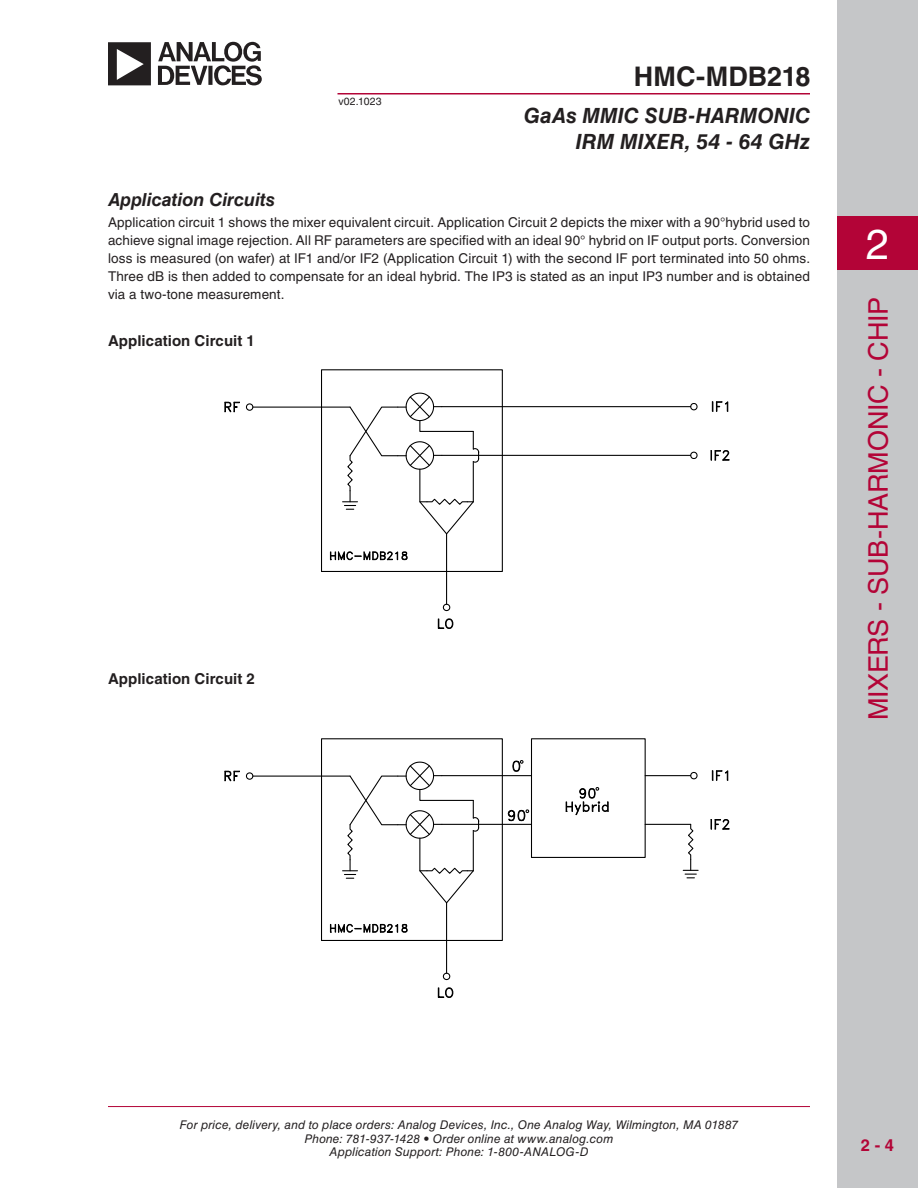
<style>
.page{position:relative;width:918px;height:1188px;background:#fff}
.page>*{position:absolute;margin:0;border:0;box-sizing:border-box;transform-origin:0 0}
.t1{font:42px "Helvetica LT Std";color:#fff}
.t2{font:27px "Helvetica LT Std";letter-spacing:-.01em;color:#b30437}
.t3{font:700 27px "Helvetica LT Std";color:#231f20}
.t4{font:italic 700 21px "Helvetica LT Std";letter-spacing:.005em;color:#231f20}
.t5{font:italic 700 18px "Helvetica LT Std";letter-spacing:-.005em;color:#231f20}
.t6{font:700 16.5px "Helvetica LT Std";color:#b30437}
.t7{font:700 15px "Helvetica LT Std";letter-spacing:.005em;color:#231f20}
.t8{font:13.5px/18px "Helvetica LT Std";letter-spacing:.01em;color:#231f20;text-align:justify}
.t9{font:italic 12px/13.5px "Helvetica LT Std";letter-spacing:.01em;color:#231f20;text-align:center}
.t10{font:10.5px "Helvetica LT Std";letter-spacing:.02em;color:#231f20}
</style>
<div class="page">
<div style="left:837px;top:0;width:81px;height:1188px;background:#c5c6c8"></div>
<div style="left:837px;top:216px;width:81px;height:54px;background:#b30437"></div>
<hr style="left:108px;top:1106px;width:702px;height:1px;background:#b30437">
<hr style="left:338px;top:93px;width:472px;height:1px;background:#b30437">
<svg style="left:108px;top:42px;width:154px;height:43px"></svg>
<div style="left:321px;top:369px;width:182px;height:203px;border:1px solid #000"></div>
<hr style="left:253px;top:407px;width:97px;height:1px;background:#000">
<hr style="left:442px;top:455px;width:249px;height:1px;background:#000">
<hr style="left:446px;top:534px;width:1px;height:70px;background:#000">
<svg style="left:343px;top:392px;width:137px;height:144px"></svg>
<hr style="left:442px;top:406px;width:249px;height:1px;background:#000">
<svg style="left:690px;top:403px;width:8px;height:8px"></svg>
<svg style="left:690px;top:451px;width:8px;height:8px"></svg>
<svg style="left:442px;top:603px;width:9px;height:9px"></svg>
<svg style="left:330px;top:551px;width:78px;height:10px"></svg>
<svg style="left:224px;top:401px;width:30px;height:12px"></svg>
<svg style="left:437px;top:618px;width:17px;height:11px"></svg>
<svg style="left:711px;top:401px;width:18px;height:11px"></svg>
<svg style="left:710px;top:450px;width:20px;height:11px"></svg>
<div style="left:321px;top:738px;width:182px;height:203px;border:1px solid #000"></div>
<hr style="left:253px;top:776px;width:97px;height:1px;background:#000">
<hr style="left:442px;top:824px;width:90px;height:1px;background:#000">
<hr style="left:645px;top:824px;width:46px;height:1px;background:#000">
<hr style="left:446px;top:903px;width:1px;height:70px;background:#000">
<svg style="left:343px;top:761px;width:137px;height:144px"></svg>
<hr style="left:442px;top:775px;width:90px;height:1px;background:#000">
<hr style="left:645px;top:775px;width:46px;height:1px;background:#000">
<svg style="left:690px;top:771px;width:8px;height:9px"></svg>
<svg style="left:224px;top:770px;width:30px;height:12px"></svg>
<svg style="left:437px;top:972px;width:17px;height:26px"></svg>
<svg style="left:711px;top:770px;width:18px;height:11px"></svg>
<svg style="left:710px;top:819px;width:20px;height:11px"></svg>
<div style="left:531px;top:738px;width:115px;height:120px;border:1px solid #000"></div>
<svg style="left:512px;top:760px;width:12px;height:12px"></svg>
<svg style="left:507px;top:809px;width:23px;height:13px"></svg>
<svg style="left:683px;top:823px;width:15px;height:55px"></svg>
<svg style="left:566px;top:787px;width:43px;height:29px"></svg>
<svg style="left:330px;top:923px;width:78px;height:10px"></svg>
<p class="t10" style="left:338px;top:96px;width:45px">v02.1023</p>
<p class="t3" style="left:634px;top:60px;width:178px">HMC-MDB218</p>
<p class="t4" style="left:524px;top:103px;width:288px">GaAs MMIC SUB-HARMONIC</p>
<p class="t4" style="left:576px;top:128px;width:236px">IRM MIXER, 54 - 64 GHz</p>
<p class="t5" style="left:108px;top:189px;width:168px">Application Circuits</p>
<p class="t8" style="left:108px;top:213px;width:704px">Application circuit 1 shows the mixer equivalent circuit. Application Circuit 2 depicts the mixer with a 90°hybrid used to achieve signal image rejection. All RF parameters are specified with an ideal 90° hybrid on IF output ports. Conversion loss is measured (on wafer) at IF1 and/or IF2 (Application Circuit 1) with the second IF port terminated into 50 ohms.<br>Three dB is then added to compensate for an ideal hybrid. The IP3 is stated as an input IP3 number and is obtained via a two-tone measurement.</p>
<p class="t7" style="left:108px;top:332px;width:148px">Application Circuit 1</p>
<p class="t7" style="left:108px;top:669px;width:148px">Application Circuit 2</p>
<h1 class="t1" style="left:866px;top:220px;width:25px">2</h1>
<h2 class="t2" style="left:863px;top:720px;width:425px;rotate:-90deg">MIXERS - SUB-HARMONIC - CHIP</h2>
<p class="t9" style="left:180px;top:1118px;width:560px">For price, delivery, and to place orders: Analog Devices, Inc., One Analog Way, Wilmington, MA 01887<br>Phone: 781-937-1428 • Order online at www.analog.com<br>Application Support: Phone: 1-800-ANALOG-D</p>
<p class="t6" style="left:861px;top:1135px;width:35px">2 - 4</p>
</div>
